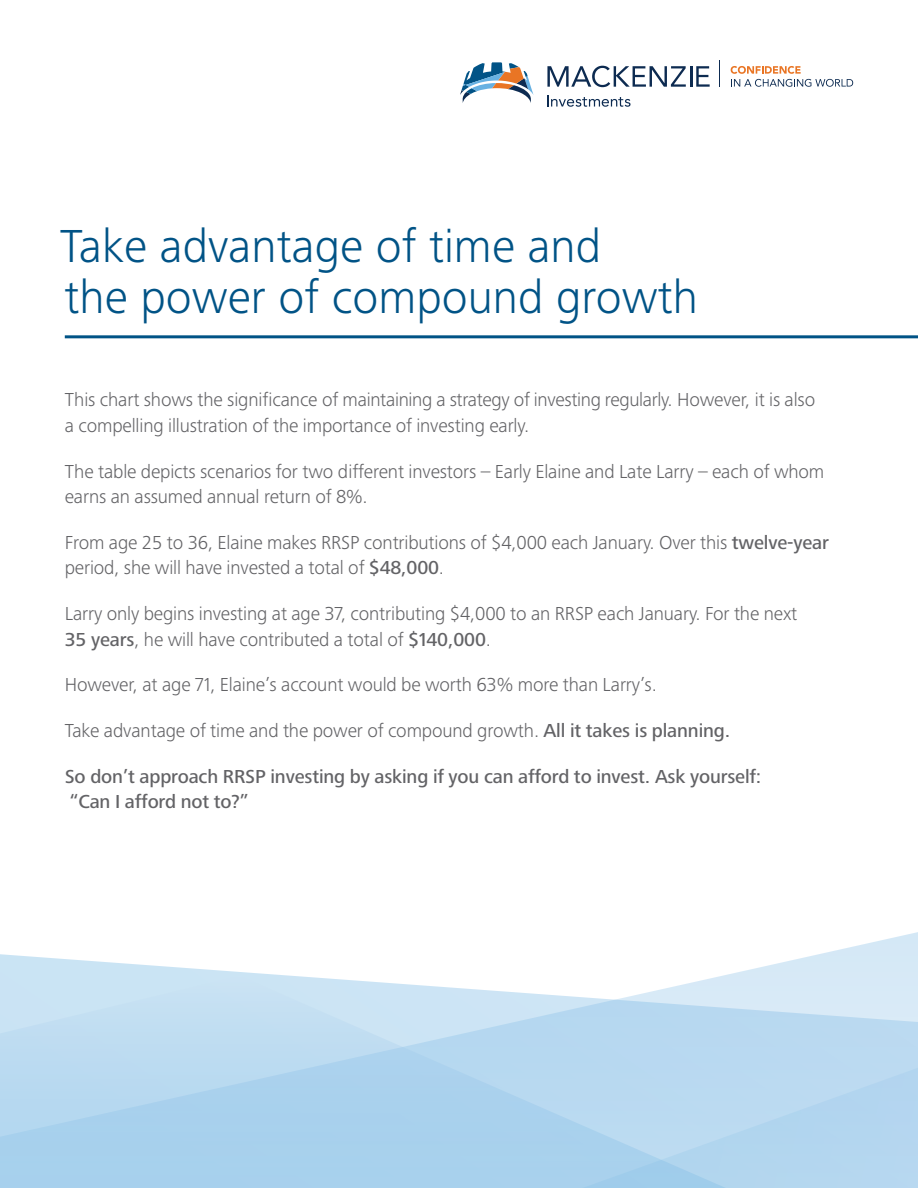
<style>
.page{position:relative;width:918px;height:1188px;background:#fff}
.page>*{position:absolute;margin:0;border:0;box-sizing:border-box;transform-origin:0 0}
.t1{font:300 48px/51px "Frutiger Next Pro";color:#015386}
.t2{font:300 19.5px/25.5px "Frutiger Next Pro";letter-spacing:-.01em;color:#636366}
.t3{font:500 19.5px/25.5px "Frutiger Next Pro";letter-spacing:-.01em;color:#636366}
.s1{font-weight:500}
</style>
<div class="page">
<svg style="left:460px;top:62px;width:74px;height:41px"></svg>
<svg style="left:731px;top:66px;width:122px;height:21px"></svg>
<svg style="left:547px;top:66px;width:139px;height:21px"></svg>
<hr style="left:690px;top:66px;width:2px;height:21px;background:#0d2b51">
<svg style="left:696px;top:66px;width:14px;height:21px"></svg>
<svg style="left:548px;top:95px;width:83px;height:12px"></svg>
<hr style="left:65px;top:335px;width:853px;height:3px;background:#015386">
<svg style="left:0;top:954px;width:292px;height:22px"></svg>
<svg style="left:722px;top:940px;width:196px;height:248px;background:#c6e0f3"></svg>
<svg style="left:0;top:976px;width:803px;height:212px;background:#b8d9f0"></svg>
<h1 class="t1" style="left:60px;top:220px;width:640px">Take advantage of time and<br>the power of compound growth</h1>
<p class="t2" style="left:65px;top:387px;width:752px">This chart shows the significance of maintaining a strategy of investing regularly. However, it is also a compelling illustration of the importance of investing early.</p>
<p class="t2" style="left:65px;top:458px;width:761px">The table depicts scenarios for two different investors – Early Elaine and Late Larry – each of whom earns an assumed annual return of 8%.</p>
<p class="t2" style="left:65px;top:530px;width:766px">From age 25 to 36, Elaine makes RRSP contributions of $4,000 each January. Over this <span class="s1">twelve-year </span>period, she will have invested a total of <span class="s1">$48,000</span>.</p>
<p class="t2" style="left:65px;top:601px;width:734px">Larry only begins investing at age 37, contributing $4,000 to an RRSP each January. For the next<br><span class="s1">35 years</span>, he will have contributed a total of <span class="s1">$140,000</span>.</p>
<p class="t2" style="left:65px;top:672px;width:594px">However, at age 71, Elaine’s account would be worth 63% more than Larry’s.</p>
<p class="t2" style="left:65px;top:718px;width:667px">Take advantage of time and the power of compound growth. <span class="s1">All it takes is planning.</span></p>
<p class="t3" style="left:65px;top:764px;width:698px">So don’t approach RRSP investing by asking if you can afford to invest. Ask yourself: “Can I afford not to?”</p>
</div>
